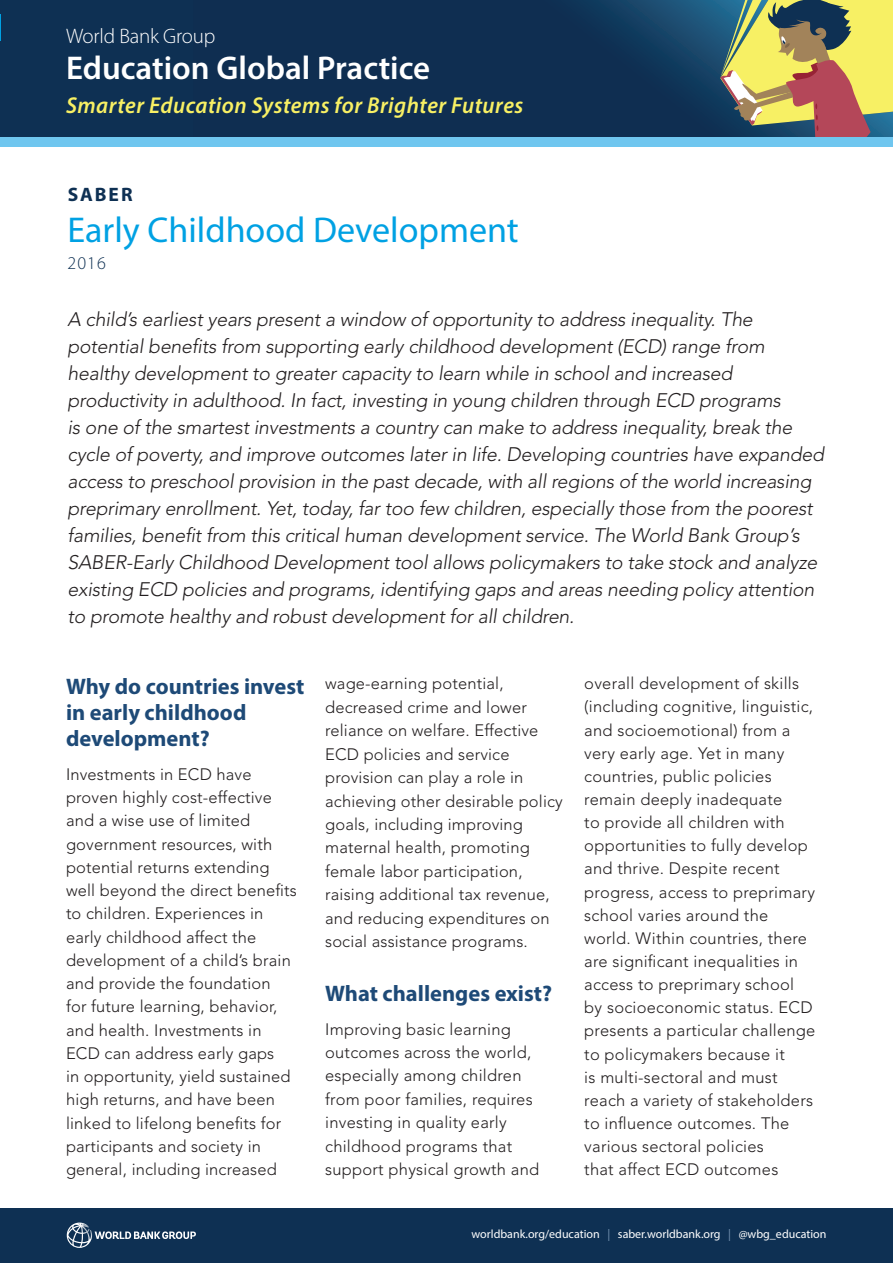
<style>
.page{position:relative;width:893px;height:1263px;background:#fff}
.page>*{position:absolute;margin:0;border:0;box-sizing:border-box;transform-origin:0 0}
.Head-title{font:36px "Myriad Pro";color:#00a1e3}
.EGP_ttl{font:600 33px "Myriad Pro";color:#fff}
.Tagline{font:italic 600 22.95px "Myriad Pro";letter-spacing:.02em;color:#f8f064}
.Head1{font:700 22.5px/26.2px "Myriad Pro";color:#1e4a77}
.WB_ttl{font:300 21px "Myriad Pro";letter-spacing:-.01em;color:#fff}
.Deck{font:italic 300 19.5px/27px "Avenir LT Std";letter-spacing:-.01em;color:#231f20}
.Head-SNAPSHOT{font:700 19.5px "Myriad Pro";letter-spacing:.1em;color:#0e3053}
.TTL-Year{font:300 18px "Myriad Pro";color:#0e3053}
.Body_text{font:300 16.5px/23.1px "Avenir LT Std";letter-spacing:.01em;color:#231f20}
.t1{font:12px "Myriad Pro";color:#fff}
.s1{color:#7391af}
</style>
<div class="page">
<div style="left:0;top:1208px;width:893px;height:55px;background:#0e3053"></div>
<svg style="left:67px;top:1222px;width:129px;height:26px"></svg>
<div style="left:0;top:0;width:893px;height:143px;background:#0e3053"></div>
<svg style="left:193px;top:0;width:527px;height:138px"></svg>
<div style="left:0;top:138px;width:893px;height:9px;background:#6fc6ef"></div>
<svg style="left:720px;top:0;width:173px;height:138px;background:#a79c66"></svg>
<svg style="left:0;top:14px;width:1px;height:27px"></svg>
<p class="WB_ttl" style="left:66px;top:23px;width:151px">World Bank Group</p>
<p class="EGP_ttl" style="left:66px;top:47px;width:366px">Education Global Practice</p>
<p class="Tagline" style="left:66px;top:91px;width:459px">Smarter Education Systems for Brighter Futures</p>
<p class="Head-SNAPSHOT" style="left:68px;top:181px;width:66px">SABER</p>
<p class="Head-title" style="left:68px;top:208px;width:453px">Early Childhood Development</p>
<p class="TTL-Year" style="left:68px;top:252px;width:40px">2016</p>
<p class="Deck" style="left:68px;top:306px;width:758px">A child’s earliest years present a window of opportunity to address inequality. The potential benefits from supporting early childhood development (ECD) range from healthy development to greater capacity to learn while in school and increased productivity in adulthood. In fact, investing in young children through ECD programs<br>is one of the smartest investments a country can make to address inequality, break the cycle of poverty, and improve outcomes later in life. Developing countries have expanded access to preschool provision in the past decade, with all regions of the world increasing preprimary enrollment. Yet, today, far too few children, especially those from the poorest families, benefit from this critical human development service. The World Bank Group’s SABER-Early Childhood Development tool allows policymakers to take stock and analyze existing ECD policies and programs, identifying gaps and areas needing policy attention to promote healthy and robust development for all children.</p>
<p class="Head1" style="left:66px;top:672px;width:240px">Why do countries invest in early childhood development?</p>
<p class="Body_text" style="left:66px;top:763px;width:232px">Investments in ECD have proven highly cost-effective and a wise use of limited government resources, with potential returns extending well beyond the direct benefits to children. Experiences in early childhood affect the development of a child’s brain and provide the foundation<br>for future learning, behavior, and health. Investments in<br>ECD can address early gaps<br>in opportunity, yield sustained high returns, and have been linked to lifelong benefits for participants and society in general, including increased</p>
<p class="Body_text" style="left:325px;top:672px;width:239px">wage-earning potential, decreased crime and lower reliance on welfare. Effective<br>ECD policies and service provision can play a role in achieving other desirable policy goals, including improving maternal health, promoting female labor participation, raising additional tax revenue, and reducing expenditures on social assistance programs.</p>
<p class="Head1" style="left:325px;top:979px;width:228px">What challenges exist?</p>
<p class="Body_text" style="left:325px;top:1017px;width:215px">Improving basic learning outcomes across the world, especially among children from poor families, requires investing in quality early childhood programs that support physical growth and</p>
<p class="Body_text" style="left:584px;top:672px;width:233px">overall development of skills (including cognitive, linguistic, and socioemotional) from a very early age. Yet in many countries, public policies remain deeply inadequate<br>to provide all children with opportunities to fully develop and thrive. Despite recent progress, access to preprimary school varies around the world. Within countries, there are significant inequalities in access to preprimary school by socioeconomic status. ECD presents a particular challenge to policymakers because it<br>is multi-sectoral and must reach a variety of stakeholders to influence outcomes. The various sectoral policies<br>that affect ECD outcomes</p>
<p class="t1" style="left:472px;top:1226px;width:356px">worldbank.org/education <span class="s1">|</span> saber.worldbank.org <span class="s1">|</span> @wbg_education</p>
</div>
